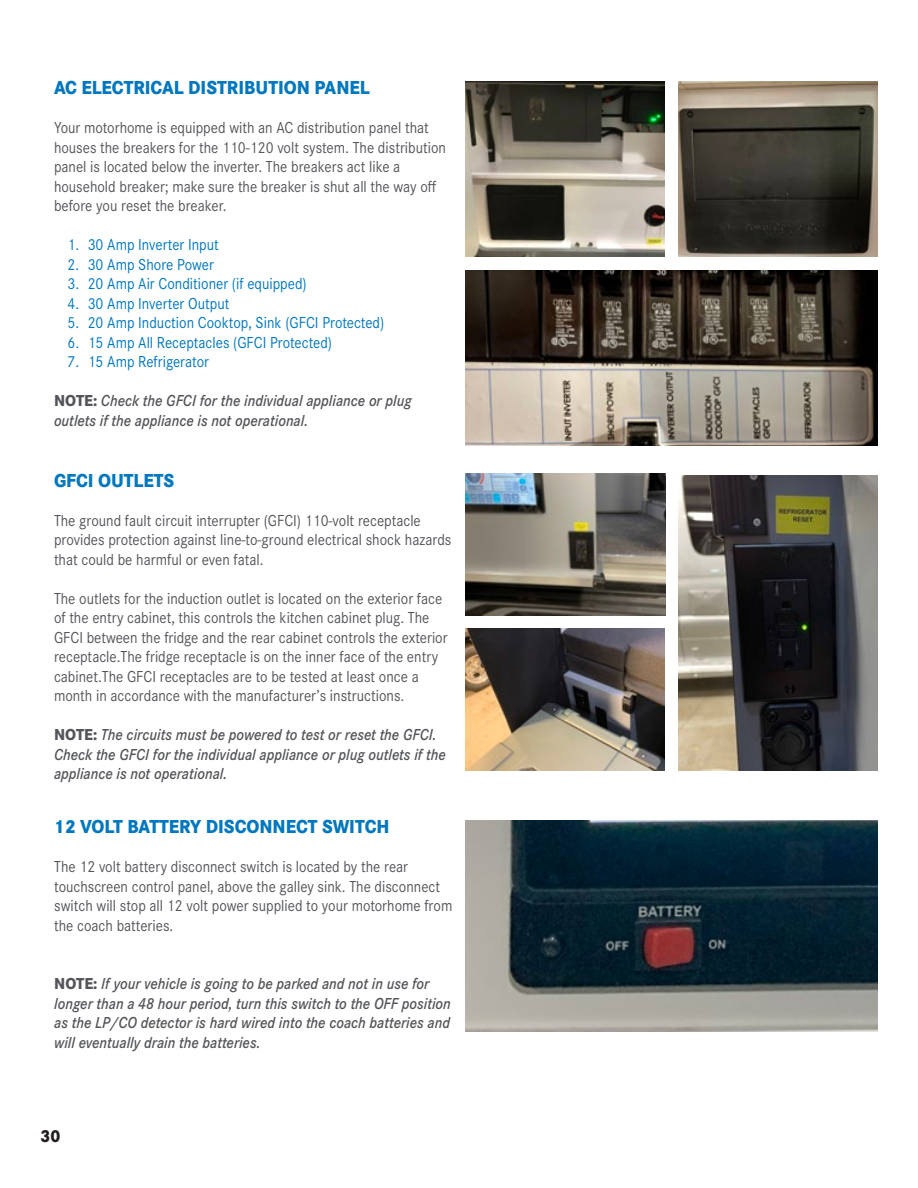
<style>
.page{position:relative;width:918px;height:1188px;background:#fff}
.page>*{position:absolute;margin:0;border:0;box-sizing:border-box;transform-origin:0 0}
.Indented_Body{font:800 19.5px "Corporate S Pro";color:#0077bf;scale:.9 1}
.t1{font:800 18px "Corporate S Pro";color:#231f20;scale:.9 1}
.Indented_Body-2{font:16.5px/19.5px "Corporate S Pro";color:#54555a;scale:.9 1}
.Indented_Body-3{font:italic 600 16.5px/19.5px "Corporate S Pro";color:#54555a;scale:.9 1}
.t2{font:16.5px "Corporate S Pro";color:#0077bf;scale:.9 1}
.s1{font-weight:800;font-style:normal}
</style>
<div class="page">
<img style="left:678px;top:81px;width:200px;height:175px">
<img style="left:466px;top:270px;width:412px;height:176px">
<img style="left:466px;top:81px;width:199px;height:175px">
<img style="left:466px;top:474px;width:199px;height:141px">
<img style="left:678px;top:475px;width:200px;height:296px">
<img style="left:466px;top:629px;width:198px;height:142px">
<img style="left:466px;top:820px;width:411px;height:211px">
<p class="Indented_Body" style="left:54px;top:72px;width:352px">AC ELECTRICAL DISTRIBUTION PANEL</p>
<p class="Indented_Body-2" style="left:54px;top:117px;width:437px">Your motorhome is equipped with an AC distribution panel that houses the breakers for the 110-120 volt system. The distribution panel is located below the inverter. The breakers act like a household breaker; make sure the breaker is shut all the way off before you reset the breaker.</p>
<p class="t2" style="left:68px;top:233px;width:170px">1. 30 Amp Inverter Input</p>
<p class="t2" style="left:68px;top:252px;width:164px">2. 30 Amp Shore Power</p>
<p class="t2" style="left:68px;top:272px;width:267px">3. 20 Amp Air Conditioner (if equipped)</p>
<p class="t2" style="left:68px;top:291px;width:181px">4. 30 Amp Inverter Output</p>
<p class="t2" style="left:68px;top:311px;width:354px">5. 20 Amp Induction Cooktop, Sink (GFCI Protected)</p>
<p class="t2" style="left:68px;top:330px;width:296px">6. 15 Amp All Receptacles (GFCI Protected)</p>
<p class="t2" style="left:68px;top:350px;width:159px">7. 15 Amp Refrigerator</p>
<p class="Indented_Body-3" style="left:54px;top:390px;width:399px"><span class="s1">NOTE:</span> Check the GFCI for the individual appliance or plug outlets if the appliance is not operational.</p>
<p class="Indented_Body" style="left:54px;top:464px;width:135px">GFCI OUTLETS</p>
<p class="Indented_Body-2" style="left:54px;top:509px;width:443px">The ground fault circuit interrupter (GFCI) 110-volt receptacle provides protection against line-to-ground electrical shock hazards that could be harmful or even fatal.</p>
<p class="Indented_Body-2" style="left:54px;top:587px;width:439px">The outlets for the induction outlet is located on the exterior face of the entry cabinet, this controls the kitchen cabinet plug. The GFCI between the fridge and the rear cabinet controls the exterior receptacle.The fridge receptacle is on the inner face of the entry cabinet.The GFCI receptacles are to be tested at least once a month in accordance with the manufacturer’s instructions.</p>
<p class="Indented_Body-3" style="left:54px;top:724px;width:437px"><span class="s1">NOTE:</span> The circuits must be powered to test or reset the GFCI.<br>Check the GFCI for the individual appliance or plug outlets if the appliance is not operational.</p>
<p class="Indented_Body" style="left:54px;top:811px;width:374px">12 VOLT BATTERY DISCONNECT SWITCH</p>
<p class="Indented_Body-2" style="left:54px;top:856px;width:444px">The 12 volt battery disconnect switch is located by the rear touchscreen control panel, above the galley sink. The disconnect switch will stop all 12 volt power supplied to your motorhome from the coach batteries.</p>
<p class="Indented_Body-3" style="left:54px;top:973px;width:442px"><span class="s1">NOTE:</span> If your vehicle is going to be parked and not in use for longer than a 48 hour period, turn this switch to the OFF position as the LP/CO detector is hard wired into the coach batteries and will eventually drain the batteries.</p>
<p class="t1" style="left:40px;top:1121px;width:24px">30</p>
</div>
